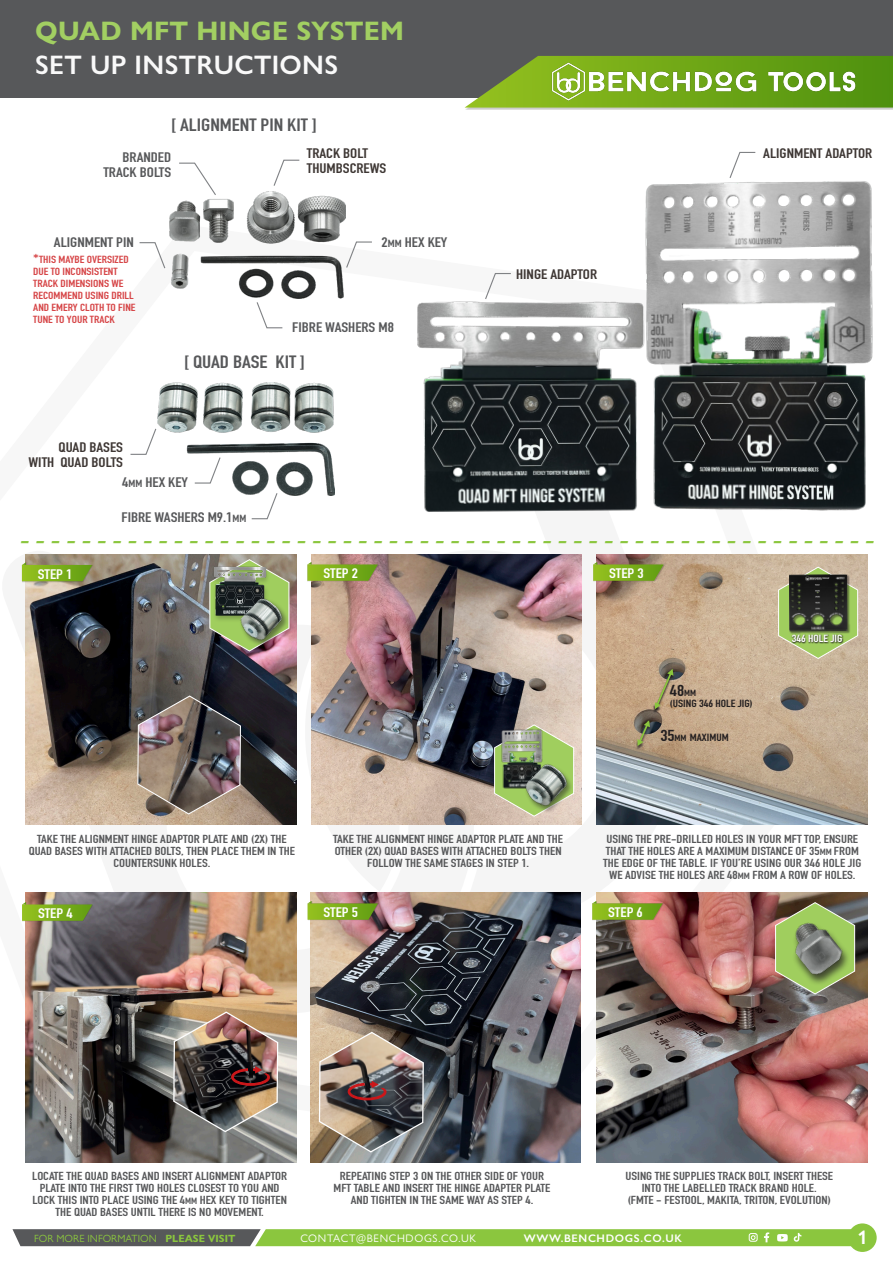
<style>
.page{position:relative;width:893px;height:1263px;background:#fff}
.page>*{position:absolute;margin:0;border:0;box-sizing:border-box;transform-origin:0 0}
.t1{font:700 30px "Minion Pro";color:#8bc63e}
.t2{font:700 26.85px "Gill Sans Nova";letter-spacing:.01em;color:#a2cf62}
.t3{font:600 26.85px "Gill Sans Nova";letter-spacing:.01em;color:#f9f9f9}
.t4{font:600 19.5px "Gill Sans Nova";color:#fff}
.t5{font:700 17.55px "DIN Condensed";color:#57585a;scale:1.22 1}
.t6{font:700 15.6px "DIN Condensed";color:#231f20;scale:1.22 1}
.t7{font:700 13.65px/15px "DIN Condensed";color:#57585a;text-align:right;scale:1.22 1}
.t8{font:700 13.65px/15px "DIN Condensed";color:#3e3734;text-align:right;scale:1.22 1}
.t9{font:700 13.65px "DIN Condensed";color:#fff;scale:1.22 1}
.t10{font:700 11.55px/12px "DIN Condensed";color:#57585a;text-align:center;scale:1.22 1}
.t11{font:10.95px "Gill Sans Nova";letter-spacing:.06em;color:#fff}
.t12{font:600 10.95px "Gill Sans";letter-spacing:.06em;color:#fff}
.t13{font:10.5px "Gill Sans Nova";color:#8bc63e}
.t14{font:700 10.2px/12.1px "DIN Condensed";color:#d64547;scale:1.22 1}
.t15{font:700 10.2px "DIN Condensed";color:#231f20;scale:1.22 1}
.t16{font:700 10.2px "DIN Condensed";color:#fff;scale:1.22 1}
.s1{font-size:12.75px}
.s2{font-size:10.2px}
.s3{font-size:8.85px}
.s4{font-weight:700}
</style>
<div class="page">
<svg style="left:21px;top:554px;width:290px;height:460px"></svg>
<svg style="left:303px;top:482px;width:379px;height:447px"></svg>
<svg style="left:12px;top:1229px;width:838px;height:17px;background:#80a84c"></svg>
<div style="left:0;top:0;width:893px;height:98px;background:#57585a"></div>
<div style="left:465px;top:57px;width:428px;height:53px;background:#ccc"></div>
<svg style="left:465px;top:56px;width:428px;height:52px;background:#6e9a27"></svg>
<img style="left:551px;top:62px;width:308px;height:39px">
<img style="left:413px;top:301px;width:245px;height:221px">
<img style="left:633px;top:181px;width:240px;height:337px">
<div style="left:848px;top:1223px;width:29px;height:29px;background:#8bc63e;border-radius:50%"></div>
<img style="left:26px;top:555px;width:270px;height:270px">
<img style="left:26px;top:892px;width:270px;height:270px">
<img style="left:311px;top:555px;width:271px;height:270px">
<img style="left:597px;top:555px;width:270px;height:270px">
<img style="left:157px;top:382px;width:177px;height:113px">
<svg style="left:251px;top:492px;width:27px;height:28px"></svg>
<svg style="left:194px;top:456px;width:27px;height:28px"></svg>
<svg style="left:130px;top:428px;width:27px;height:27px"></svg>
<img style="left:169px;top:191px;width:176px;height:108px">
<svg style="left:273px;top:159px;width:27px;height:27px"></svg>
<svg style="left:139px;top:242px;width:27px;height:27px"></svg>
<svg style="left:256px;top:302px;width:27px;height:27px"></svg>
<svg style="left:346px;top:241px;width:26px;height:27px"></svg>
<svg style="left:178px;top:162px;width:39px;height:34px"></svg>
<img style="left:597px;top:892px;width:270px;height:270px">
<img style="left:311px;top:892px;width:270px;height:270px">
<svg style="left:485px;top:272px;width:26px;height:27px"></svg>
<svg style="left:729px;top:151px;width:27px;height:27px"></svg>
<div style="left:22px;top:565px;width:71px;height:17px;background:#231f20;opacity:.23"></div>
<svg style="left:22px;top:562px;width:70px;height:19px"></svg>
<div style="left:308px;top:565px;width:71px;height:17px;background:#231f20;opacity:.23"></div>
<svg style="left:307px;top:562px;width:71px;height:19px"></svg>
<div style="left:593px;top:565px;width:71px;height:17px;background:#231f20;opacity:.23"></div>
<svg style="left:593px;top:562px;width:71px;height:19px"></svg>
<div style="left:22px;top:905px;width:71px;height:17px;background:#231f20;opacity:.23"></div>
<svg style="left:22px;top:902px;width:71px;height:19px"></svg>
<div style="left:308px;top:903px;width:71px;height:17px;background:#231f20;opacity:.23"></div>
<svg style="left:308px;top:901px;width:70px;height:19px"></svg>
<div style="left:592px;top:903px;width:72px;height:17px;background:#231f20;opacity:.23"></div>
<svg style="left:592px;top:901px;width:71px;height:19px"></svg>
<img style="left:137px;top:695px;width:104px;height:120px">
<svg style="left:209px;top:558px;width:81px;height:94px;background:#8c936f"></svg>
<svg style="left:494px;top:724px;width:80px;height:93px;background:#b0bd87"></svg>
<svg style="left:775px;top:901px;width:80px;height:94px;background:#7e8064"></svg>
<svg style="left:778px;top:566px;width:80px;height:93px;background:#bdc58a"></svg>
<svg style="left:652px;top:670px;width:23px;height:43px"></svg>
<svg style="left:655px;top:669px;width:18px;height:40px"></svg>
<div style="left:636px;top:721px;width:16px;height:29px;background:#231f20;opacity:.73"></div>
<svg style="left:637px;top:719px;width:14px;height:27px"></svg>
<div style="left:211px;top:567px;width:60px;height:56px;background:#231f20;opacity:.27"></div>
<img style="left:213px;top:566px;width:56px;height:51px">
<img style="left:500px;top:729px;width:44px;height:61px">
<div style="left:239px;top:598px;width:50px;height:50px;background:#231f20;opacity:.5"></div>
<img style="left:232px;top:594px;width:56px;height:57px">
<img style="left:517px;top:760px;width:56px;height:57px">
<div style="left:789px;top:574px;width:61px;height:60px;background:#231f20;opacity:.5"></div>
<img style="left:789px;top:574px;width:58px;height:57px">
<svg style="left:791px;top:634px;width:53px;height:10px"></svg>
<img style="left:173px;top:1010px;width:106px;height:123px">
<img style="left:249px;top:1062px;width:4px;height:16px">
<img style="left:318px;top:1031px;width:106px;height:122px">
<div style="left:791px;top:922px;width:59px;height:64px;background:#231f20;opacity:.75"></div>
<img style="left:777px;top:904px;width:71px;height:76px">
<p class="t2" style="left:35px;top:15px;width:370px">QUAD MFT HINGE SYSTEM</p>
<p class="t3" style="left:35px;top:48px;width:305px">SET UP INSTRUCTIONS</p>
<p class="t5" style="left:171px;top:113px;width:121px">[ ALIGNMENT PIN KIT ]</p>
<p class="t7" style="left:103px;top:149px;width:57px">BRANDED<br>TRACK BOLTS</p>
<p class="t8" style="left:307px;top:146px;width:67px;text-align:left">TRACK BOLT<br>THUMBSCREWS</p>
<p class="t7" style="left:54px;top:235px;width:67px">ALIGNMENT PIN</p>
<p class="t14" style="left:33px;top:253px;width:85px"><span class="s1">*</span>THIS MAYBE OVERSIZED<br>DUE TO INCONSISTENT<br>TRACK DIMENSIONS WE<br>RECOMMEND USING DRILL<br>AND EMERY CLOTH TO FINE<br>TUNE TO YOUR TRACK</p>
<p class="t7" style="left:382px;top:235px;width:55px">2<span class="s2">MM</span> HEX KEY</p>
<p class="t7" style="left:292px;top:320px;width:85px">FIBRE WASHERS M8</p>
<p class="t5" style="left:184px;top:350px;width:100px">[ QUAD BASE KIT ]</p>
<p class="t8" style="left:28px;top:440px;width:79px">QUAD BASES<br>WITH QUAD BOLTS</p>
<p class="t7" style="left:122px;top:474px;width:55px">4<span class="s2">MM</span> HEX KEY</p>
<p class="t7" style="left:122px;top:509px;width:104px">FIBRE WASHERS M9.1<span class="s2">MM</span></p>
<p class="t8" style="left:516px;top:266px;width:68px">HINGE ADAPTOR</p>
<p class="t8" style="left:763px;top:145px;width:91px">ALIGNMENT ADAPTOR</p>
<p class="t1" style="left:20px;top:518px;width:857px">--------------------------------------------------------</p>
<p class="t9" style="left:38px;top:564px;width:30px">STEP 1</p>
<p class="t9" style="left:323px;top:564px;width:30px">STEP 2</p>
<p class="t9" style="left:609px;top:564px;width:30px">STEP 3</p>
<p class="t6" style="left:670px;top:680px;width:23px">48<span class="s3">MM</span></p>
<p class="t6" style="left:660px;top:725px;width:23px">35<span class="s3">MM</span></p>
<p class="t15" style="left:670px;top:696px;width:69px">(USING 346 HOLE JIG)</p>
<p class="t15" style="left:690px;top:730px;width:33px">MAXIMUM</p>
<p class="t16" style="left:792px;top:631px;width:43px">346 HOLE JIG</p>
<p class="t10" style="left:29px;top:833px;width:220px">TAKE THE ALIGNMENT HINGE ADAPTOR PLATE AND (2X) THE<br>QUAD BASES WITH ATTACHED BOLTS, THEN PLACE THEM IN THE</p>
<p class="t10" style="left:113px;top:857px;width:81px">COUNTERSUNK HOLES.</p>
<p class="t10" style="left:333px;top:833px;width:190px">TAKE THE ALIGNMENT HINGE ADAPTOR PLATE AND THE<br>OTHER (2X) QUAD BASES WITH ATTACHED BOLTS THEN<br>FOLLOW THE SAME STAGES IN STEP 1.</p>
<p class="t10" style="left:603px;top:833px;width:213px">USING THE PRE-DRILLED HOLES IN YOUR MFT TOP, ENSURE THAT THE HOLES ARE A MAXIMUM DISTANCE OF 35<span class="s3">MM</span> FROM THE EDGE OF THE TABLE. IF YOU’RE USING OUR 346 HOLE JIG WE ADVISE THE HOLES ARE 48<span class="s3">MM</span> FROM A ROW OF HOLES.</p>
<p class="t9" style="left:38px;top:904px;width:30px">STEP 4</p>
<p class="t9" style="left:323px;top:903px;width:30px">STEP 5</p>
<p class="t9" style="left:608px;top:903px;width:30px">STEP 6</p>
<p class="t10" style="left:32px;top:1170px;width:211px">LOCATE THE QUAD BASES AND INSERT ALIGNMENT ADAPTOR PLATE INTO THE FIRST TWO HOLES CLOSEST TO YOU AND LOCK THIS INTO PLACE USING THE 4<span class="s3">MM</span> HEX KEY TO TIGHTEN THE QUAD BASES UNTIL THERE IS NO MOVEMENT.</p>
<p class="t10" style="left:334px;top:1170px;width:179px">REPEATING STEP 3 ON THE OTHER SIDE OF YOUR<br>MFT TABLE AND INSERT THE HINGE ADAPTER PLATE<br>AND TIGHTEN IN THE SAME WAY AS STEP 4.</p>
<p class="t10" style="left:625px;top:1170px;width:172px">USING THE SUPPLIES TRACK BOLT, INSERT THESE<br>INTO THE LABELLED TRACK BRAND HOLE.<br>(FMTE - FESTOOL, MAKITA, TRITON, EVOLUTION)</p>
<p class="t13" style="left:34px;top:1231px;width:203px">FOR MORE INFORMATION <span class="s4">PLEASE VISIT</span></p>
<p class="t11" style="left:300px;top:1231px;width:177px">CONTACT@BENCHDOGS.CO.UK</p>
<p class="t12" style="left:524px;top:1231px;width:160px">WWW.BENCHDOGS.CO.UK</p>
<p class="t4" style="left:857px;top:1226px;width:12px">1</p>
</div>
